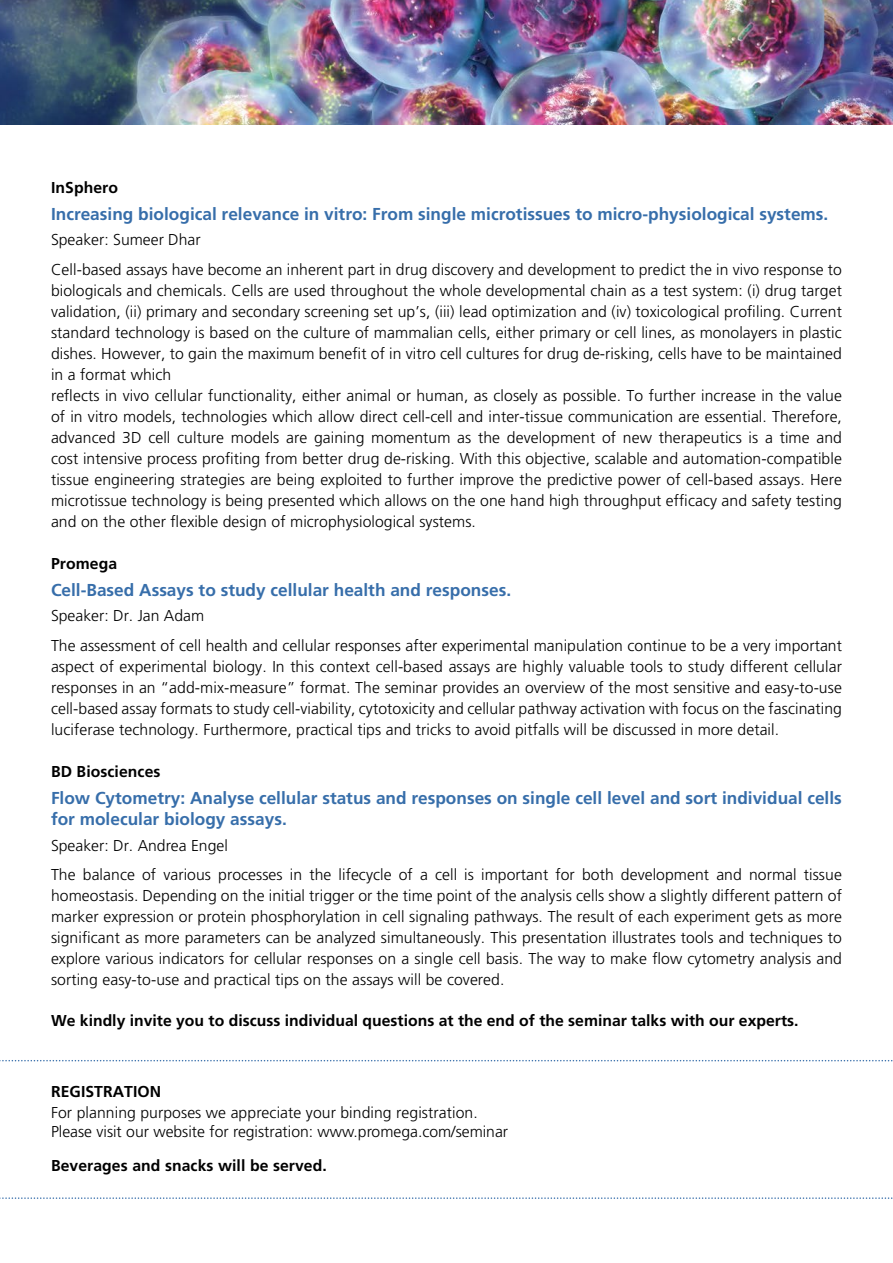
<style>
.page{position:relative;width:893px;height:1263px;background:#fff}
.page>*{position:absolute;margin:0;border:0;box-sizing:border-box;transform-origin:0 0}
.t1{font:700 17.25px/21px "Frutiger LT Std";color:#376eaa}
.t2{font:300 15.75px/21px "Frutiger LT Std";letter-spacing:.005em;color:#000}
.t3{font:700 15.75px "Frutiger LT Std";color:#000}
</style>
<div class="page">
<img style="left:0;top:0;width:893px;height:124px">
<svg style="left:0;top:1060px;width:893px;height:1px"></svg>
<svg style="left:0;top:1197px;width:893px;height:2px"></svg>
<p class="t3" style="left:51px;top:178px;width:69px">InSphero</p>
<p class="t1" style="left:51px;top:203px;width:779px">Increasing biological relevance in vitro: From single microtissues to micro-physiological systems.</p>
<p class="t2" style="left:51px;top:225px;width:792px;line-height:29.5px">Speaker: Sumeer Dhar<br>Cell-based assays have become an inherent part in drug discovery and development to predict the in vivo response to</p>
<p class="t2" style="left:51px;top:280px;width:792px">biologicals and chemicals. Cells are used throughout the whole developmental chain as a test system: (i) drug target validation, (ii) primary and secondary screening set up’s, (iii) lead optimization and (iv) toxicological profiling. Current standard technology is based on the culture of mammalian cells, either primary or cell lines, as monolayers in plastic dishes. However, to gain the maximum benefit of in vitro cell cultures for drug de-risking, cells have to be maintained in a format which<br>reflects in vivo cellular functionality, either animal or human, as closely as possible. To further increase in the value of in vitro models, technologies which allow direct cell-cell and inter-tissue communication are essential. Therefore, advanced 3D cell culture models are gaining momentum as the development of new therapeutics is a time and cost intensive process profiting from better drug de-risking. With this objective, scalable and automation-compatible tissue engineering strategies are being exploited to further improve the predictive power of cell-based assays. Here microtissue technology is being presented which allows on the one hand high throughput efficacy and safety testing and on the other flexible design of microphysiological systems.</p>
<p class="t3" style="left:51px;top:554px;width:68px">Promega</p>
<p class="t1" style="left:51px;top:580px;width:462px">Cell-Based Assays to study cellular health and responses.</p>
<p class="t2" style="left:51px;top:601px;width:792px;line-height:29.5px">Speaker: Dr. Jan Adam<br>The assessment of cell health and cellular responses after experimental manipulation continue to be a very important</p>
<p class="t2" style="left:51px;top:656px;width:792px;text-align:justify">aspect of experimental biology. In this context cell-based assays are highly valuable tools to study different cellular responses in an “add-mix-measure” format. The seminar provides an overview of the most sensitive and easy-to-use cell-based assay formats to study cell-viability, cytotoxicity and cellular pathway activation with focus on the fascinating luciferase technology. Furthermore, practical tips and tricks to avoid pitfalls will be discussed in more detail.</p>
<p class="t3" style="left:51px;top:762px;width:111px">BD Biosciences</p>
<p class="t1" style="left:51px;top:788px;width:792px">Flow Cytometry: Analyse cellular status and responses on single cell level and sort individual cells for molecular biology assays.</p>
<p class="t2" style="left:51px;top:830px;width:792px;line-height:29.5px">Speaker: Dr. Andrea Engel<br>The balance of various processes in the lifecycle of a cell is important for both development and normal tissue</p>
<p class="t2" style="left:51px;top:885px;width:792px;text-align:justify">homeostasis. Depending on the initial trigger or the time point of the analysis cells show a slightly different pattern of marker expression or protein phosphorylation in cell signaling pathways. The result of each experiment gets as more significant as more parameters can be analyzed simultaneously. This presentation illustrates tools and techniques to explore various indicators for cellular responses on a single cell basis. The way to make flow cytometry analysis and sorting easy-to-use and practical tips on the assays will be covered.</p>
<p class="t3" style="left:51px;top:1011px;width:749px">We kindly invite you to discuss individual questions at the end of the seminar talks with our experts.</p>
<p class="t3" style="left:51px;top:1082px;width:112px">REGISTRATION</p>
<p class="t2" style="left:51px;top:1103px;width:459px;line-height:18.9px">For planning purposes we appreciate your binding registration.<br>Please visit our website for registration: www.promega.com/seminar</p>
<p class="t3" style="left:51px;top:1157px;width:277px">Beverages and snacks will be served.</p>
</div>
